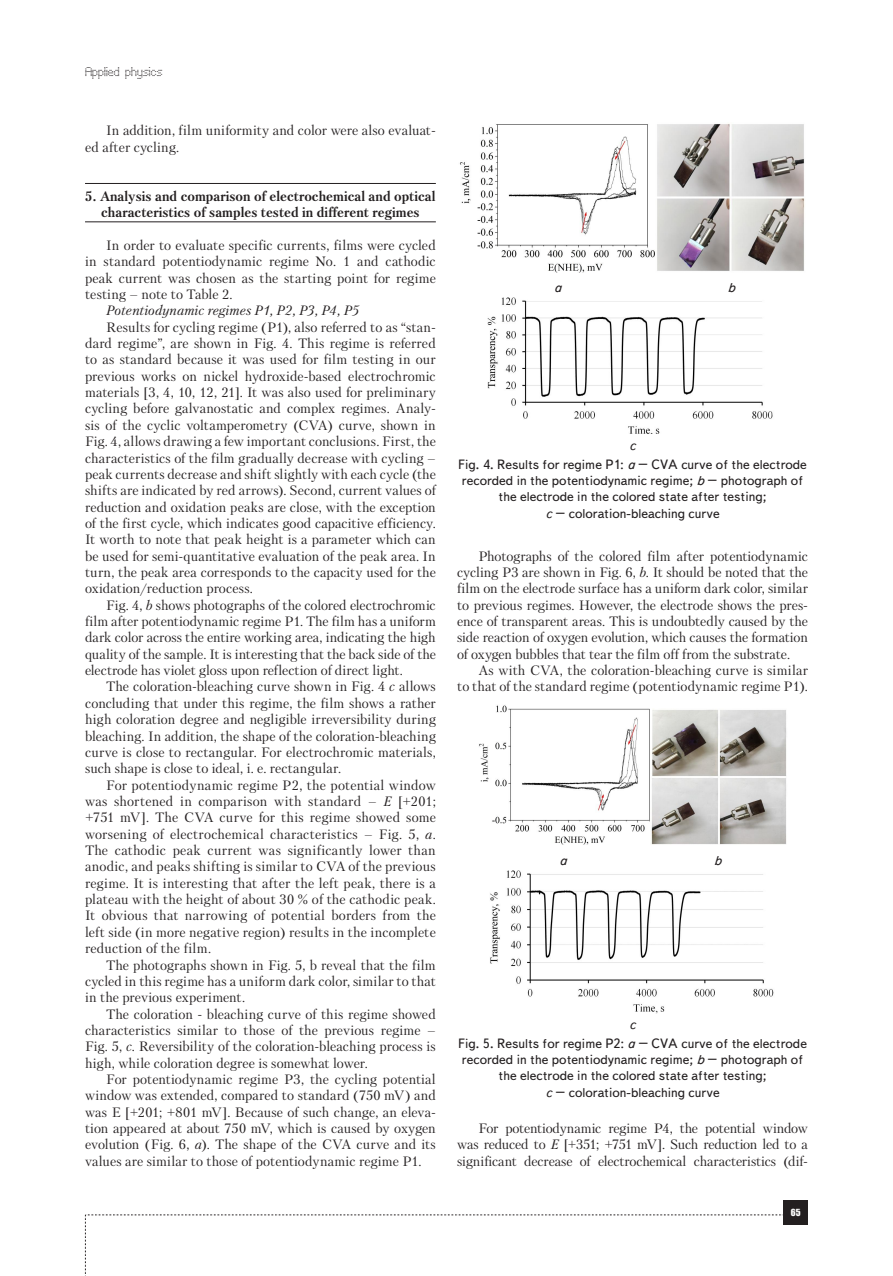
<style>
.page{position:relative;width:893px;height:1276px;background:#fff}
.page>*{position:absolute;margin:0;border:0;box-sizing:border-box;transform-origin:0 0}
.Text__англ{font:13.5px/16.4px "Petersburg C";letter-spacing:.005em;color:#231f20;text-align:justify}
.Рисунок{font:13.5px/16.2px "Text Book C";color:#231f20;text-align:center}
.Раздел_статьи{font:700 13.5px/16.4px "Petersburg C";color:#231f20;text-align:center}
.Text__англ-2{font:italic 13.5px "Petersburg C";letter-spacing:.015em;color:#231f20}
.Рисунок-2{font:13.5px "Text Book C Italic";color:#231f20}
.t1{font:12px "Perfo";letter-spacing:.015em;color:#231f20}
.t2{font:9px "Impact";color:#fff}
.s1{font-style:italic}
.s2{font-family:"Text Book C Italic"}
</style>
<div class="page">
<svg style="left:85px;top:1214px;width:699px;height:62px"></svg>
<div style="left:784px;top:1200px;width:24px;height:24px;background:#231f20"></div>
<hr style="left:85px;top:183px;width:351px;height:1px;background:#231f20">
<hr style="left:85px;top:221px;width:351px;height:1px;background:#231f20">
<img style="left:459px;top:124px;width:196px;height:148px">
<img style="left:657px;top:124px;width:148px;height:147px">
<img style="left:488px;top:297px;width:285px;height:137px">
<img style="left:479px;top:705px;width:171px;height:140px">
<img style="left:651px;top:709px;width:136px;height:136px">
<img style="left:490px;top:870px;width:284px;height:143px">
<p class="t1" style="left:85px;top:65px;width:79px">Applied physics</p>
<p class="Text__англ" style="left:85px;top:122px;width:352px;text-indent:21px">In addition, film uniformity and color were also evaluat&shy;ed after cycling.</p>
<p class="Раздел_статьи" style="left:85px;top:188px;width:352px">5. Analysis and comparison of electrochemical and optical characteristics of samples tested in different regimes</p>
<p class="Text__англ" style="left:85px;top:237px;width:352px;text-indent:21px">In order to evaluate specific currents, films were cycled in standard potentiodynamic regime No. 1 and cathodic peak current was chosen as the starting point for regime testing – note to Table 2.</p>
<p class="Text__англ-2" style="left:106px;top:303px;width:254px">Potentiodynamic regimes P1, P2, P3, P4, P5</p>
<p class="Text__англ" style="left:85px;top:319px;width:352px;text-indent:21px">Results for cycling regime (P1), also referred to as “stan&shy;dard regime”, are shown in Fig. 4. This regime is referred to as standard because it was used for film testing in our previous works on nickel hydroxide-based electrochromic materials [3, 4, 10, 12, 21]. It was also used for preliminary cycling before galvanostatic and complex regimes. Analy&shy;sis of the cyclic voltamperometry (CVA) curve, shown in Fig. 4, allows drawing a few important conclusions. First, the characteristics of the film gradually decrease with cycling – peak currents decrease and shift slightly with each cycle (the shifts are indicated by red arrows). Second, current values of reduction and oxidation peaks are close, with the exception of the first cycle, which indicates good capacitive efficiency.<br>It worth to note that peak height is a parameter which can be used for semi-quantitative evaluation of the peak area. In turn, the peak area corresponds to the capacity used for the oxidation/reduction process.</p>
<p class="Text__англ" style="left:85px;top:596px;width:352px;text-indent:21px">Fig. 4, <span class="s1">b</span> shows photographs of the colored electrochromic film after potentiodynamic regime P1. The film has a uniform dark color across the entire working area, indicating the high quality of the sample. It is interesting that the back side of the electrode has violet gloss upon reflection of direct light.</p>
<p class="Text__англ" style="left:85px;top:678px;width:352px;text-indent:21px">The coloration-bleaching curve shown in Fig. 4 <span class="s1">c</span> allows concluding that under this regime, the film shows a rather high coloration degree and negligible irreversibility during bleaching. In addition, the shape of the coloration-bleaching curve is close to rectangular. For electrochromic materials, such shape is close to ideal, i. e. rectangular.</p>
<p class="Text__англ" style="left:85px;top:776px;width:352px;text-indent:21px">For potentiodynamic regime P2, the potential window was shortened in comparison with standard – <span class="s1">Е</span> [+201; +751 mV]. The CVA curve for this regime showed some worsening of electrochemical characteristics – Fig. 5, <span class="s1">a</span>.<br>The cathodic peak current was significantly lower than anodic, and peaks shifting is similar to CVA of the previous regime. It is interesting that after the left peak, there is a plateau with the height of about 30 % of the cathodic peak.<br>It obvious that narrowing of potential borders from the left side (in more negative region) results in the incomplete reduction of the film.</p>
<p class="Text__англ" style="left:85px;top:956px;width:352px;text-indent:21px">The photographs shown in Fig. 5, b reveal that the film cycled in this regime has a uniform dark color, similar to that in the previous experiment.</p>
<p class="Text__англ" style="left:85px;top:1005px;width:352px;text-indent:21px">The coloration - bleaching curve of this regime showed characteristics similar to those of the previous regime – Fig. 5, <span class="s1">c</span>. Reversibility of the coloration-bleaching process is high, while coloration degree is somewhat lower.</p>
<p class="Text__англ" style="left:85px;top:1071px;width:352px;text-indent:21px">For potentiodynamic regime P3, the cycling potential window was extended, compared to standard (750 mV) and was Е [+201; +801 mV]. Because of such change, an eleva&shy;tion appeared at about 750 mV, which is caused by oxygen evolution (Fig. 6, <span class="s1">a</span>). The shape of the CVA curve and its values are similar to those of potentiodynamic regime Р1.</p>
<p class="Рисунок-2" style="left:554px;top:280px;width:9px">a</p>
<p class="Рисунок-2" style="left:728px;top:280px;width:9px">b</p>
<p class="Рисунок" style="left:458px;top:436px;width:350px;line-height:18.9px"><span class="s2">c<br></span>Fig. 4. Results for regime P1: <span class="s2">a</span> – CVA curve of the electrode</p>
<p class="Рисунок" style="left:462px;top:473px;width:343px">recorded in the potentiodynamic regime; <span class="s2">b</span> – photograph of the electrode in the colored state after testing;<br><span class="s2">c</span> – coloration-bleaching curve</p>
<p class="Text__англ" style="left:457px;top:547px;width:352px;text-indent:21px">Photographs of the colored film after potentiodynamic cycling P3 are shown in Fig. 6, <span class="s1">b</span>. It should be noted that the film on the electrode surface has a uniform dark color, similar to previous regimes. However, the electrode shows the pres&shy;ence of transparent areas. This is undoubtedly caused by the side reaction of oxygen evolution, which causes the formation of oxygen bubbles that tear the film off from the substrate.</p>
<p class="Text__англ" style="left:457px;top:662px;width:352px;text-align:right">As with CVA, the coloration-bleaching curve is similar<br>to that of the standard regime (potentiodynamic regime P1).</p>
<p class="Рисунок-2" style="left:560px;top:853px;width:9px">a</p>
<p class="Рисунок-2" style="left:714px;top:853px;width:9px">b</p>
<p class="Рисунок" style="left:458px;top:1014px;width:350px;line-height:19.2px"><span class="s2">c<br></span>Fig. 5. Results for regime P2: <span class="s2">a</span> – CVA curve of the electrode</p>
<p class="Рисунок" style="left:462px;top:1051px;width:343px">recorded in the potentiodynamic regime; <span class="s2">b</span> – photograph of the electrode in the colored state after testing;<br><span class="s2">c</span> – coloration-bleaching curve</p>
<p class="Text__англ" style="left:457px;top:1120px;width:352px;text-indent:21px">For potentiodynamic regime P4, the potential window was reduced to <span class="s1">E</span> [+351; +751 mV]. Such reduction led to a significant decrease of electrochemical characteristics (dif-</p>
<p class="t2" style="left:791px;top:1205px;width:11px">65</p>
</div>
